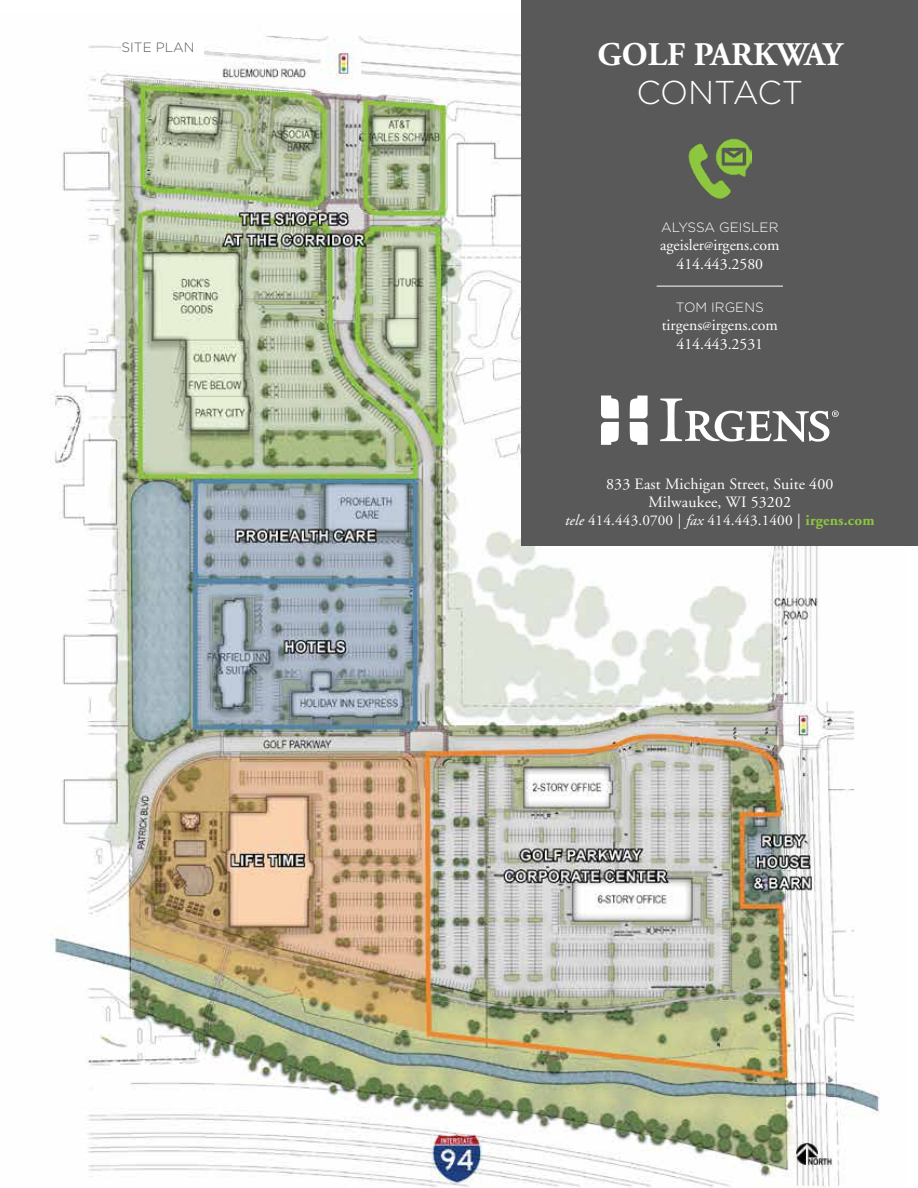
<style>
.page{position:relative;width:918px;height:1188px;background:#fff}
.page>*{position:absolute;margin:0;border:0;box-sizing:border-box;transform-origin:0 0}
.t1{font:700 33px "Adobe Garamond";color:#fff}
.t2{font:300 33px "Gotham";letter-spacing:-.01em;color:#fff}
.t3{font:15.75px/18.5px "Adobe Garamond";color:#fff;text-align:center}
.t4{font:15px "Adobe Garamond";letter-spacing:.01em;color:#fff}
.t5{font:300 13.5px "Gotham";color:#fff}
.t6{font:300 13.5px "Gotham";color:#595959}
.s1{font-size:12px}
.s2{font-style:italic}
.s3{font-weight:700;color:#8dc63f}
</style>
<div class="page">
<img style="left:50px;top:12px;width:830px;height:1176px">
<div style="left:522px;top:0;width:396px;height:546px;background:#595959"></div>
<svg style="left:601px;top:396px;width:18px;height:49px"></svg>
<svg style="left:630px;top:396px;width:18px;height:49px"></svg>
<svg style="left:660px;top:399px;width:179px;height:43px"></svg>
<img style="left:688px;top:138px;width:64px;height:61px">
<hr style="left:657px;top:286px;width:126px;height:1px;background:#fff">
<img style="left:793px;top:1142px;width:40px;height:25px">
<div style="left:122px;top:41px;width:82px;height:21px;background:#fff"></div>
<p class="t6" style="left:122px;top:38px;width:74px">SITE PLAN</p>
<h1 class="t1" style="left:598px;top:36px;width:246px">GOLF PARKWAY</h1>
<h1 class="t2" style="left:636px;top:72px;width:168px">CONTACT</h1>
<p class="t5" style="left:661px;top:219px;width:119px">ALYSSA GEISLER</p>
<p class="t3" style="left:660px;top:237px;width:121px">ageisler<span class="s1">@</span>irgens.com<br>414.443.2580</p>
<p class="t5" style="left:676px;top:299px;width:89px">TOM IRGENS</p>
<p class="t3" style="left:662px;top:317px;width:118px">tirgens<span class="s1">@</span>irgens.com<br>414.443.2531</p>
<p class="t3" style="left:606px;top:475px;width:229px;line-height:18px">833 East Michigan Street, Suite 400<br>Milwaukee, WI 53202</p>
<p class="t4" style="left:565px;top:512px;width:311px"><span class="s2">tele</span> 414.443.0700 | <span class="s2">fax</span> 414.443.1400 | <span class="s3">irgens.com</span></p>
</div>
